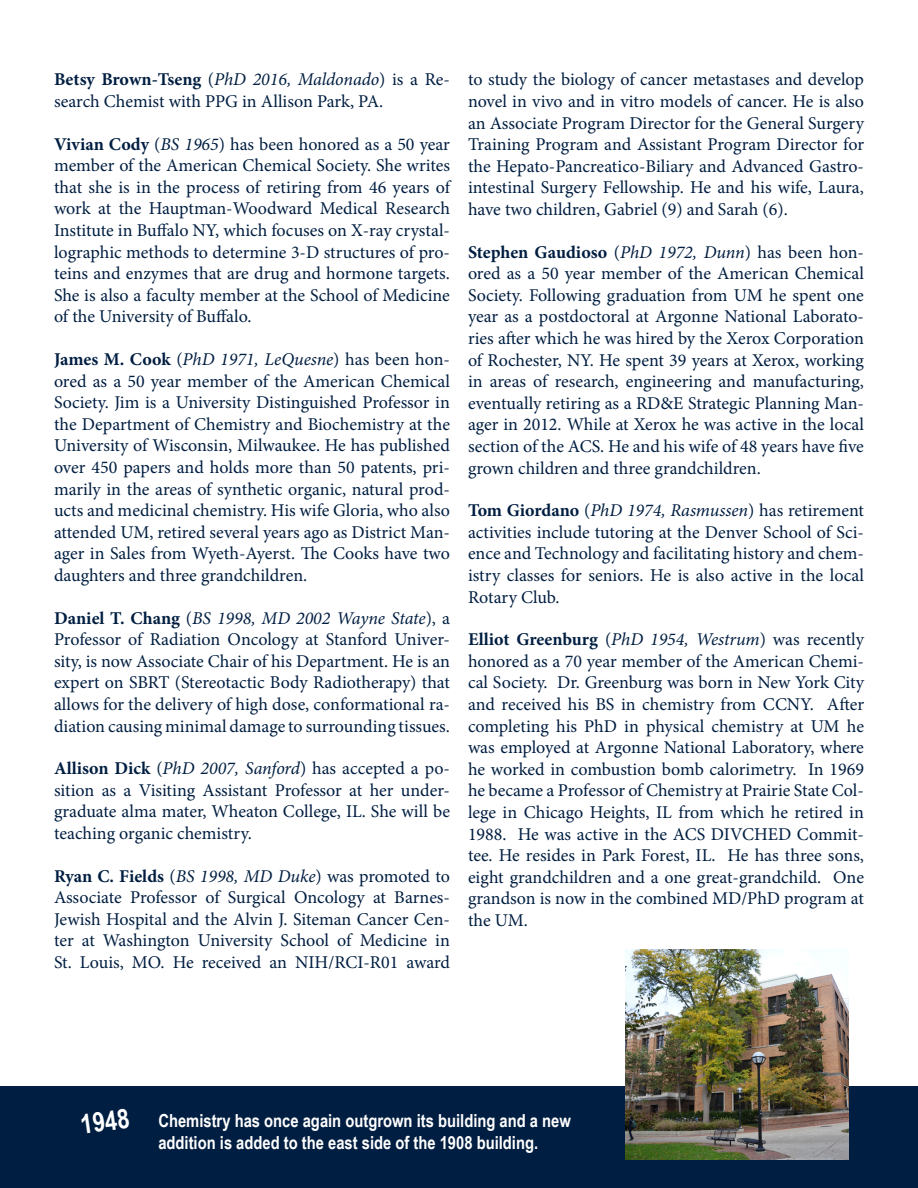
<style>
.page{position:relative;width:918px;height:1188px;background:#fff}
.page>*{position:absolute;margin:0;border:0;box-sizing:border-box;transform-origin:0 0}
.t1{font:700 27px "Arial Narrow";color:#fff}
.t2{font:18px/21.6px "Minion Pro";color:#001e41;text-align:justify}
.t3{font:700 18px/21.6px "Arial Narrow";color:#fff}
.s1{font-weight:700}
.s2{font-style:italic}
</style>
<div class="page">
<div style="left:0;top:1086px;width:918px;height:102px;background:#001e41"></div>
<img style="left:626px;top:949px;width:223px;height:211px">
<p class="t2" style="left:54px;top:69px;width:398px"><span class="s1">Betsy Brown-Tseng</span> (<span class="s2">PhD 2016, Maldonado</span>) is a Re&shy;search Chemist with PPG in Allison Park, PA.</p>
<p class="t2" style="left:54px;top:133px;width:398px"><span class="s1">Vivian Cody</span> (<span class="s2">BS 1965</span>) has been honored as a 50 year member of the American Chemical Society. She writes that she is in the process of retiring from 46 years of work at the Hauptman-Woodward Medical Research Institute in Buffalo NY, which focuses on X-ray crystal&shy;lographic methods to determine 3-D structures of pro&shy;teins and enzymes that are drug and hormone targets.<br>She is also a faculty member at the School of Medicine of the University of Buffalo.</p>
<p class="t2" style="left:54px;top:349px;width:398px"><span class="s1">James M. Cook</span> (<span class="s2">PhD 1971, LeQuesne</span>) has been hon&shy;ored as a 50 year member of the American Chemical Society. Jim is a University Distinguished Professor in the Department of Chemistry and Biochemistry at the University of Wisconsin, Milwaukee. He has published over 450 papers and holds more than 50 patents, pri&shy;marily in the areas of synthetic organic, natural prod&shy;ucts and medicinal chemistry. His wife Gloria, who also attended UM, retired several years ago as District Man&shy;ager in Sales from Wyeth-Ayerst. The Cooks have two daughters and three grandchildren.</p>
<p class="t2" style="left:54px;top:607px;width:398px"><span class="s1">Daniel T. Chang</span> (<span class="s2">BS 1998, MD 2002 Wayne State</span>), a Professor of Radiation Oncology at Stanford Univer&shy;sity, is now Associate Chair of his Department. He is an expert on SBRT (Stereotactic Body Radiotherapy) that allows for the delivery of high dose, conformational ra&shy;diation causing minimal damage to surrounding tissues.</p>
<p class="t2" style="left:54px;top:758px;width:398px"><span class="s1">Allison Dick</span> (<span class="s2">PhD 2007, Sanford</span>) has accepted a po&shy;sition as a Visiting Assistant Professor at her under&shy;graduate alma mater, Wheaton College, IL. She will be teaching organic chemistry.</p>
<p class="t2" style="left:54px;top:865px;width:398px"><span class="s1">Ryan C. Fields</span> (<span class="s2">BS 1998, MD Duke</span>) was promoted to Associate Professor of Surgical Oncology at Barnes-Jewish Hospital and the Alvin J. Siteman Cancer Cen&shy;ter at Washington University School of Medicine in St. Louis, MO. He received an NIH/RCI-R01 award</p>
<p class="t2" style="left:468px;top:69px;width:398px">to study the biology of cancer metastases and develop novel in vivo and in vitro models of cancer. He is also an Associate Program Director for the General Surgery Training Program and Assistant Program Director for the Hepato-Pancreatico-Biliary and Advanced Gastro&shy;intestinal Surgery Fellowship. He and his wife, Laura, have two children, Gabriel (9) and Sarah (6).</p>
<p class="t2" style="left:468px;top:241px;width:398px"><span class="s1">Stephen Gaudioso</span> (<span class="s2">PhD 1972, Dunn</span>) has been hon&shy;ored as a 50 year member of the American Chemical Society. Following graduation from UM he spent one year as a postdoctoral at Argonne National Laborato&shy;ries after which he was hired by the Xerox Corporation of Rochester, NY. He spent 39 years at Xerox, working in areas of research, engineering and manufacturing, eventually retiring as a RD&amp;E Strategic Planning Man&shy;ager in 2012. While at Xerox he was active in the local section of the ACS. He and his wife of 48 years have five grown children and three grandchildren.</p>
<p class="t2" style="left:468px;top:500px;width:397px"><span class="s1">Tom Giordano</span> (<span class="s2">PhD 1974, Rasmussen</span>) has retirement activities include tutoring at the Denver School of Sci&shy;ence and Technology and facilitating history and chem&shy;istry classes for seniors. He is also active in the local Rotary Club.</p>
<p class="t2" style="left:468px;top:629px;width:398px"><span class="s1">Elliot Greenburg</span> (<span class="s2">PhD 1954, Westrum</span>) was recently honored as a 70 year member of the American Chemi&shy;cal Society. Dr. Greenburg was born in New York City and received his BS in chemistry from CCNY. After completing his PhD in physical chemistry at UM he was employed at Argonne National Laboratory, where he worked in combustion bomb calorimetry. In 1969 he became a Professor of Chemistry at Prairie State Col&shy;lege in Chicago Heights, IL from which he retired in 1988. He was active in the ACS DIVCHED Commit&shy;tee. He resides in Park Forest, IL. He has three sons, eight grandchildren and a one great-grandchild. One grandson is now in the combined MD/PhD program at the UM.</p>
<h1 class="t1" style="left:78px;top:1104px;width:51px;rotate:-8deg">1948</h1>
<p class="t3" style="left:158px;top:1109px;width:414px">Chemistry has once again outgrown its building and a new addition is added to the east side of the 1908 building.</p>
</div>
